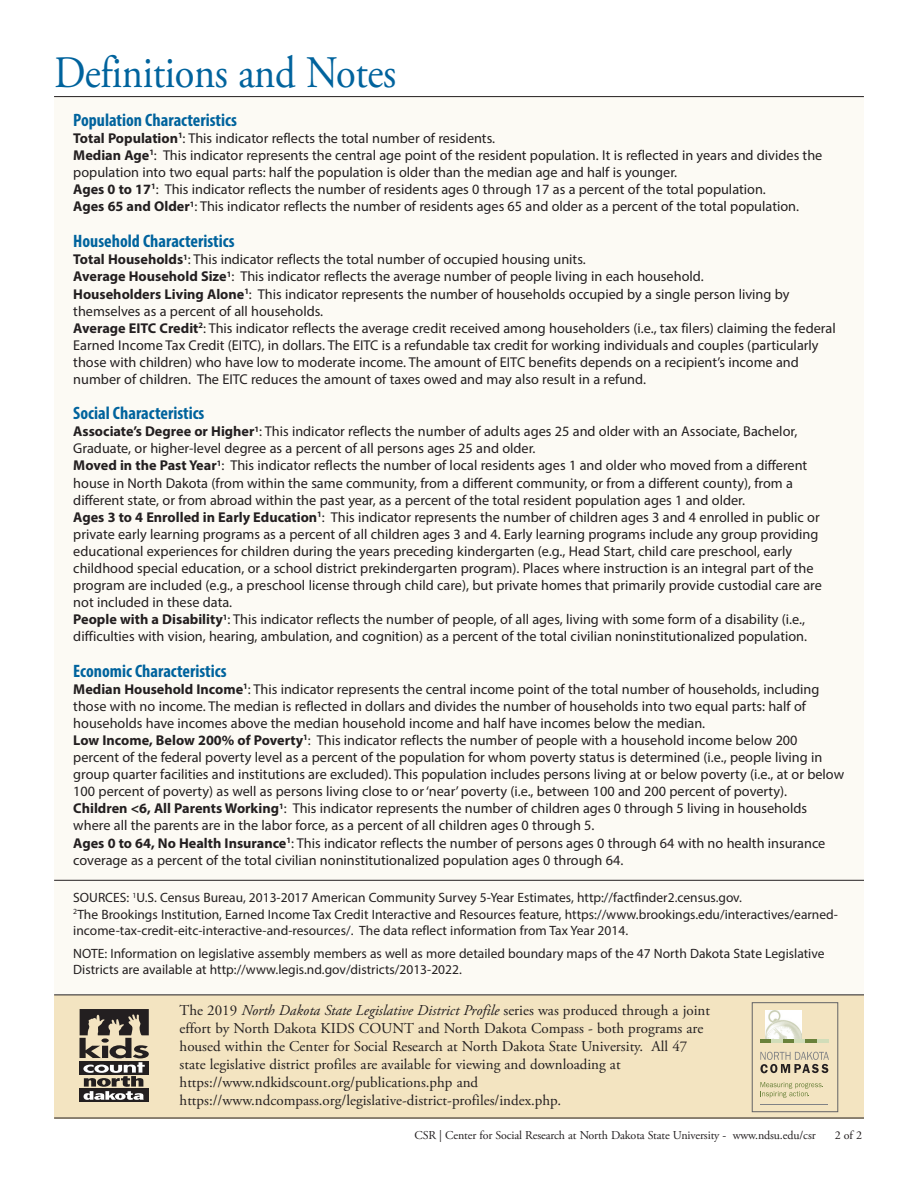
<style>
.page{position:relative;width:918px;height:1188px;background:#fff}
.page>*{position:absolute;margin:0;border:0;box-sizing:border-box;transform-origin:0 0}
.t1{font:45px "Adobe Garamond Pro";letter-spacing:-.01em;color:#00639d;scale:.9 1}
.t2{font:700 condensed 18px "Myriad Pro";color:#00639d}
.t3{font:15px/18px "Adobe Garamond Pro";color:#231f20}
.t4{font:14.25px/17.1px "Myriad Pro";color:#231f20}
.t5{font:13.5px/16.2px "Myriad Pro";color:#231f20}
.t6{font:12px "Adobe Garamond Pro";letter-spacing:-.01em;color:#231f20}
.s1{font-weight:700}
.s2{font-style:italic}
</style>
<div class="page">
<div style="left:54px;top:995px;width:810px;height:124px;background:#f3e4c1"></div>
<div style="left:54px;top:97px;width:810px;height:898px;background:#fcfaf4"></div>
<hr style="left:54px;top:96px;width:810px;height:1px;background:#231f20">
<div style="left:80px;top:1088px;width:69px;height:14px;background:#231f20"></div>
<svg style="left:80px;top:1009px;width:69px;height:91px"></svg>
<img style="left:765px;top:1010px;width:36px;height:29px">
<svg style="left:760px;top:1082px;width:63px;height:16px"></svg>
<hr style="left:760px;top:1104px;width:68px;height:1px;background:#808285">
<svg style="left:761px;top:1039px;width:67px;height:3px"></svg>
<svg style="left:760px;top:1052px;width:69px;height:21px"></svg>
<div style="left:752px;top:1002px;width:86px;height:110px;border:1px solid #636366"></div>
<hr style="left:54px;top:1118px;width:810px;height:1px;background:#231f20">
<hr style="left:54px;top:994px;width:810px;height:1px;background:#231f20">
<hr style="left:54px;top:880px;width:810px;height:1px;background:#231f20">
<h1 class="t1" style="left:54px;top:45px;width:382px">Definitions and Notes</h1>
<p class="t2" style="left:73px;top:109px;width:165px">Population Characteristics</p>
<p class="t4" style="left:73px;top:129px;width:751px"><span class="s1">Total Population</span><sup>1</sup>: This indicator reflects the total number of residents.<br><span class="s1">Median Age</span><sup>1</sup>: This indicator represents the central age point of the resident population. It is reflected in years and divides the population into two equal parts: half the population is older than the median age and half is younger.<br><span class="s1">Ages 0 to 17</span><sup>1</sup>: This indicator reflects the number of residents ages 0 through 17 as a percent of the total population.<br><span class="s1">Ages 65 and Older</span><sup>1</sup>: This indicator reflects the number of residents ages 65 and older as a percent of the total population.</p>
<p class="t2" style="left:73px;top:230px;width:163px">Household Characteristics</p>
<p class="t4" style="left:73px;top:251px;width:764px"><span class="s1">Total Households</span><sup>1</sup>: This indicator reflects the total number of occupied housing units.<br><span class="s1">Average Household Size</span><sup>1</sup>: This indicator reflects the average number of people living in each household.<br><span class="s1">Householders Living Alone</span><sup>1</sup>: This indicator represents the number of households occupied by a single person living by themselves as a percent of all households.<br><span class="s1">Average EITC Credit</span><sup>2</sup>: This indicator reflects the average credit received among householders (i.e., tax filers) claiming the federal Earned Income Tax Credit (EITC), in dollars. The EITC is a refundable tax credit for working individuals and couples (particularly those with children) who have low to moderate income. The amount of EITC benefits depends on a recipient’s income and number of children. The EITC reduces the amount of taxes owed and may also result in a refund.</p>
<p class="t2" style="left:73px;top:402px;width:133px">Social Characteristics</p>
<p class="t4" style="left:73px;top:423px;width:750px"><span class="s1">Associate’s Degree or Higher</span><sup>1</sup>: This indicator reflects the number of adults ages 25 and older with an Associate, Bachelor, Graduate, or higher-level degree as a percent of all persons ages 25 and older.<br><span class="s1">Moved in the Past Year</span><sup>1</sup>: This indicator reflects the number of local residents ages 1 and older who moved from a different house in North Dakota (from within the same community, from a different community, or from a different county), from a different state, or from abroad within the past year, as a percent of the total resident population ages 1 and older.<br><span class="s1">Ages 3 to 4 Enrolled in Early Education</span><sup>1</sup>: This indicator represents the number of children ages 3 and 4 enrolled in public or private early learning programs as a percent of all children ages 3 and 4. Early learning programs include any group providing educational experiences for children during the years preceding kindergarten (e.g., Head Start, child care preschool, early childhood special education, or a school district prekindergarten program). Places where instruction is an integral part of the program are included (e.g., a preschool license through child care), but private homes that primarily provide custodial care are not included in these data.<br><span class="s1">People with a Disability</span><sup>1</sup>: This indicator reflects the number of people, of all ages, living with some form of a disability (i.e., difficulties with vision, hearing, ambulation, and cognition) as a percent of the total civilian noninstitutionalized population.</p>
<p class="t2" style="left:73px;top:659px;width:155px">Economic Characteristics</p>
<p class="t4" style="left:73px;top:680px;width:772px"><span class="s1">Median Household Income</span><sup>1</sup>: This indicator represents the central income point of the total number of households, including those with no income. The median is reflected in dollars and divides the number of households into two equal parts: half of households have incomes above the median household income and half have incomes below the median.<br><span class="s1">Low Income, Below 200% of Poverty</span><sup>1</sup>: This indicator reflects the number of people with a household income below 200 percent of the federal poverty level as a percent of the population for whom poverty status is determined (i.e., people living in group quarter facilities and institutions are excluded). This population includes persons living at or below poverty (i.e., at or below 100 percent of poverty) as well as persons living close to or ‘near’ poverty (i.e., between 100 and 200 percent of poverty).<br><span class="s1">Children &lt;6, All Parents Working</span><sup>1</sup>: This indicator represents the number of children ages 0 through 5 living in households where all the parents are in the labor force, as a percent of all children ages 0 through 5.<br><span class="s1">Ages 0 to 64, No Health Insurance</span><sup>1</sup>: This indicator reflects the number of persons ages 0 through 64 with no health insurance coverage as a percent of the total civilian noninstitutionalized population ages 0 through 64.</p>
<p class="t5" style="left:73px;top:890px;width:766px">SOURCES: <sup>1</sup>U.S. Census Bureau, 2013-2017 American Community Survey 5-Year Estimates, http://factfinder2.census.gov.<br><sup>2</sup>The Brookings Institution, Earned Income Tax Credit Interactive and Resources feature, https://www.brookings.edu/interactives/earned&shy;income-tax-credit-eitc-interactive-and-resources/. The data reflect information from Tax Year 2014.</p>
<p class="t5" style="left:73px;top:945px;width:753px">NOTE: Information on legislative assembly members as well as more detailed boundary maps of the 47 North Dakota State Legislative<br>Districts are available at http://www.legis.nd.gov/districts/2013-2022.</p>
<p class="t3" style="left:180px;top:1002px;width:532px">The 2019 <span class="s2">North Dakota State Legislative District Profile</span> series was produced through a joint effort by North Dakota KIDS COUNT and North Dakota Compass - both programs are housed within the Center for Social Research at North Dakota State University. All 47 state legislative district profiles are available for viewing and downloading at https://www.ndkidscount.org/publications.php and https://www.ndcompass.org/legislative-district-profiles/index.php.</p>
<p class="t6" style="left:414px;top:1128px;width:403px">CSR | Center for Social Research at North Dakota State University - www.ndsu.edu/csr</p>
<p class="t6" style="left:835px;top:1128px;width:29px">2 of 2</p>
</div>
